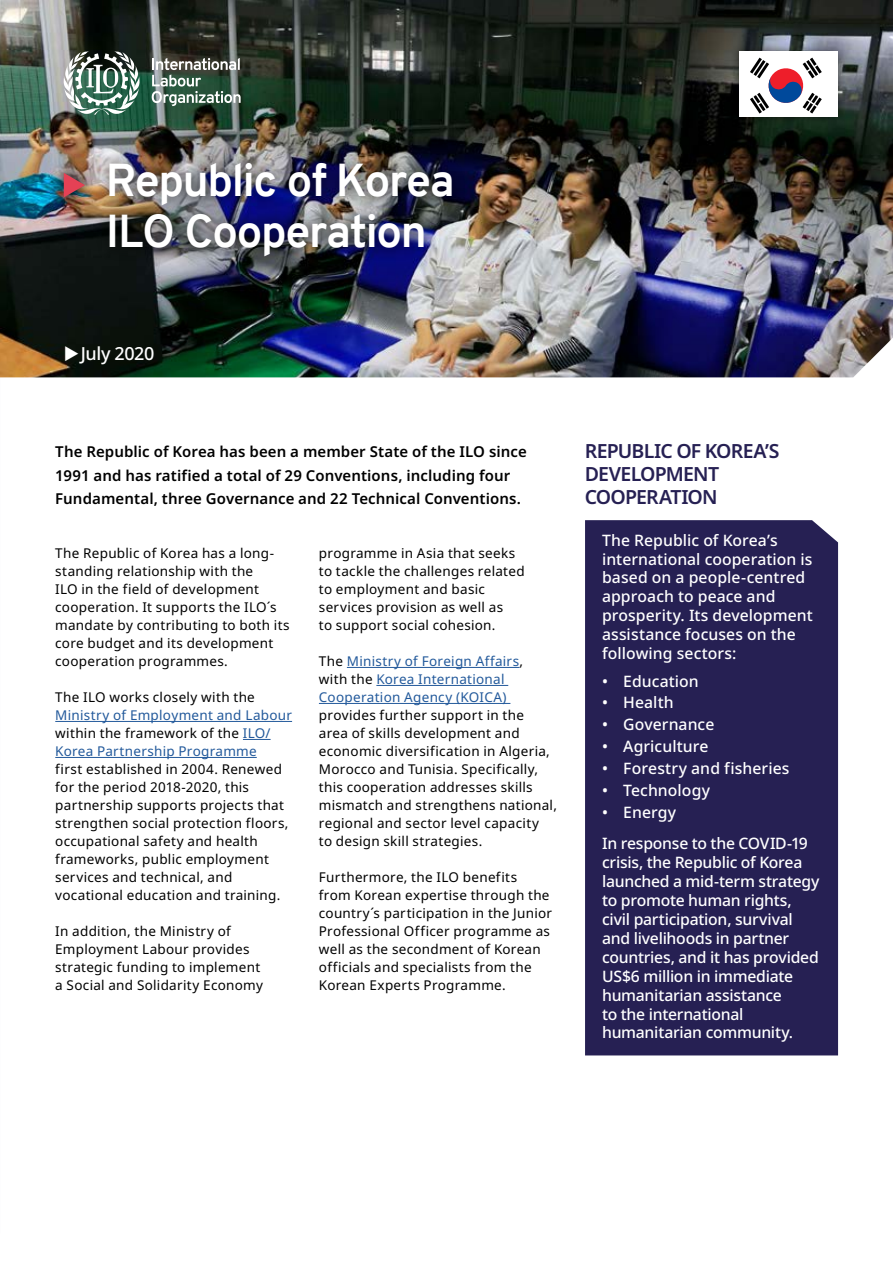
<style>
.page{position:relative;width:893px;height:1263px;background:#fff}
.page>*{position:absolute;margin:0;border:0;box-sizing:border-box;transform-origin:0 0}
.t1{font:700 45px/51px "Overpass";letter-spacing:-.03em;color:#fff}
.t2{font:600 19.5px/23.4px "Noto Sans";letter-spacing:-.045em;color:#262053}
.t3{font:500 18px "Noto Sans";letter-spacing:-.025em;color:#fff}
.t4{font:500 15.75px/18.9px "Noto Sans";letter-spacing:-.005em;color:#fff}
.t5{font:600 15px/23.4px "Noto Sans";letter-spacing:.005em;color:#000}
.t6{font:13.5px/18px "Noto Sans";letter-spacing:.02em;color:#000}
.t7{font:13.5px/18px "Noto Sans";letter-spacing:.02em;color:#22599b}
.s1{color:#000}
</style>
<div class="page">
<img style="left:0;top:0;width:893px;height:377px">
<hr style="left:55px;top:721px;width:237px;height:1px;background:#22599b">
<svg style="left:243px;top:739px;width:28px;height:1px"></svg>
<hr style="left:55px;top:757px;width:202px;height:1px;background:#22599b">
<hr style="left:347px;top:667px;width:173px;height:1px;background:#22599b">
<hr style="left:376px;top:685px;width:132px;height:1px;background:#22599b">
<hr style="left:319px;top:703px;width:191px;height:1px;background:#22599b">
<svg style="left:152px;top:58px;width:89px;height:48px;background:#6f8176"></svg>
<svg style="left:62px;top:51px;width:79px;height:64px"></svg>
<div style="left:49px;top:150px;width:417px;height:119px;background:#000;opacity:.8"></div>
<div style="left:49px;top:161px;width:48px;height:49px;background:#000;opacity:.75"></div>
<svg style="left:64px;top:173px;width:21px;height:24px"></svg>
<div style="left:585px;top:520px;width:253px;height:535px;background:#262053"></div>
<div style="left:731px;top:43px;width:115px;height:82px;background:#000;opacity:.46"></div>
<div style="left:739px;top:51px;width:99px;height:66px;background:#fff"></div>
<svg style="left:750px;top:57px;width:72px;height:57px"></svg>
<svg style="left:65px;top:346px;width:13px;height:15px"></svg>
<h1 class="t1" style="left:106px;top:155px;width:350px">Republic of Korea<br>ILO Cooperation</h1>
<h3 class="t3" style="left:81px;top:341px;width:75px">July 2020</h3>
<p class="t5" style="left:55px;top:440px;width:473px">The Republic of Korea has been a member State of the ILO since<br>1991 and has ratified a total of 29 Conventions, including four<br>Fundamental, three Governance and 22 Technical Conventions.</p>
<p class="t6" style="left:55px;top:544px;width:236px">The Republic of Korea has a long&shy;standing relationship with the<br>ILO in the field of development cooperation. It supports the ILO´s mandate by contributing to both its core budget and its development cooperation programmes.</p>
<p class="t6" style="left:55px;top:688px;width:201px">The ILO works closely with the</p>
<p class="t7" style="left:55px;top:706px;width:238px">Ministry of Employment and Labour <span class="s1">within the framework of the</span> ILO/<br>Korea Partnership Programme</p>
<p class="t6" style="left:55px;top:760px;width:235px">first established in 2004. Renewed for the period 2018-2020, this partnership supports projects that strengthen social protection floors, occupational safety and health frameworks, public employment services and technical, and vocational education and training.</p>
<p class="t6" style="left:55px;top:922px;width:209px">In addition, the Ministry of<br>Employment Labour provides strategic funding to implement a Social and Solidarity Economy</p>
<p class="t6" style="left:319px;top:544px;width:207px">programme in Asia that seeks to tackle the challenges related to employment and basic services provision as well as<br>to support social cohesion.</p>
<p class="t7" style="left:319px;top:652px;width:206px"><span class="s1">The</span> Ministry of Foreign Affairs<span class="s1">, with the</span> Korea International<br>Cooperation Agency (KOICA)</p>
<p class="t6" style="left:319px;top:706px;width:240px">provides further support in the<br>area of skills development and economic diversification in Algeria, Morocco and Tunisia. Specifically, this cooperation addresses skills mismatch and strengthens national, regional and sector level capacity<br>to design skill strategies.</p>
<p class="t6" style="left:319px;top:868px;width:235px">Furthermore, the ILO benefits from Korean expertise through the country´s participation in the Junior Professional Officer programme as well as the secondment of Korean officials and specialists from the Korean Experts Programme.</p>
<h2 class="t2" style="left:585px;top:439px;width:196px">REPUBLIC OF KOREA’S<br>DEVELOPMENT<br>COOPERATION</h2>
<p class="t4" style="left:602px;top:531px;width:212px">The Republic of Korea’s international cooperation is based on a people-centred approach to peace and prosperity. Its development assistance focuses on the following sectors:</p>
<p class="t4" style="left:602px;top:672px;width:98px">• Education</p>
<p class="t4" style="left:602px;top:694px;width:73px">• Health</p>
<p class="t4" style="left:602px;top:715px;width:114px">• Governance</p>
<p class="t4" style="left:602px;top:737px;width:108px">• Agriculture</p>
<p class="t4" style="left:602px;top:759px;width:189px">• Forestry and fisheries</p>
<p class="t4" style="left:602px;top:781px;width:109px">• Technology</p>
<p class="t4" style="left:602px;top:797px;width:207px;line-height:31.7px">• Energy<br>In response to the COVID-19</p>
<p class="t4" style="left:602px;top:853px;width:219px">crisis, the Republic of Korea launched a mid-term strategy to promote human rights, civil participation, survival and livelihoods in partner countries, and it has provided<br>US$6 million in immediate humanitarian assistance<br>to the international humanitarian community.</p>
</div>
